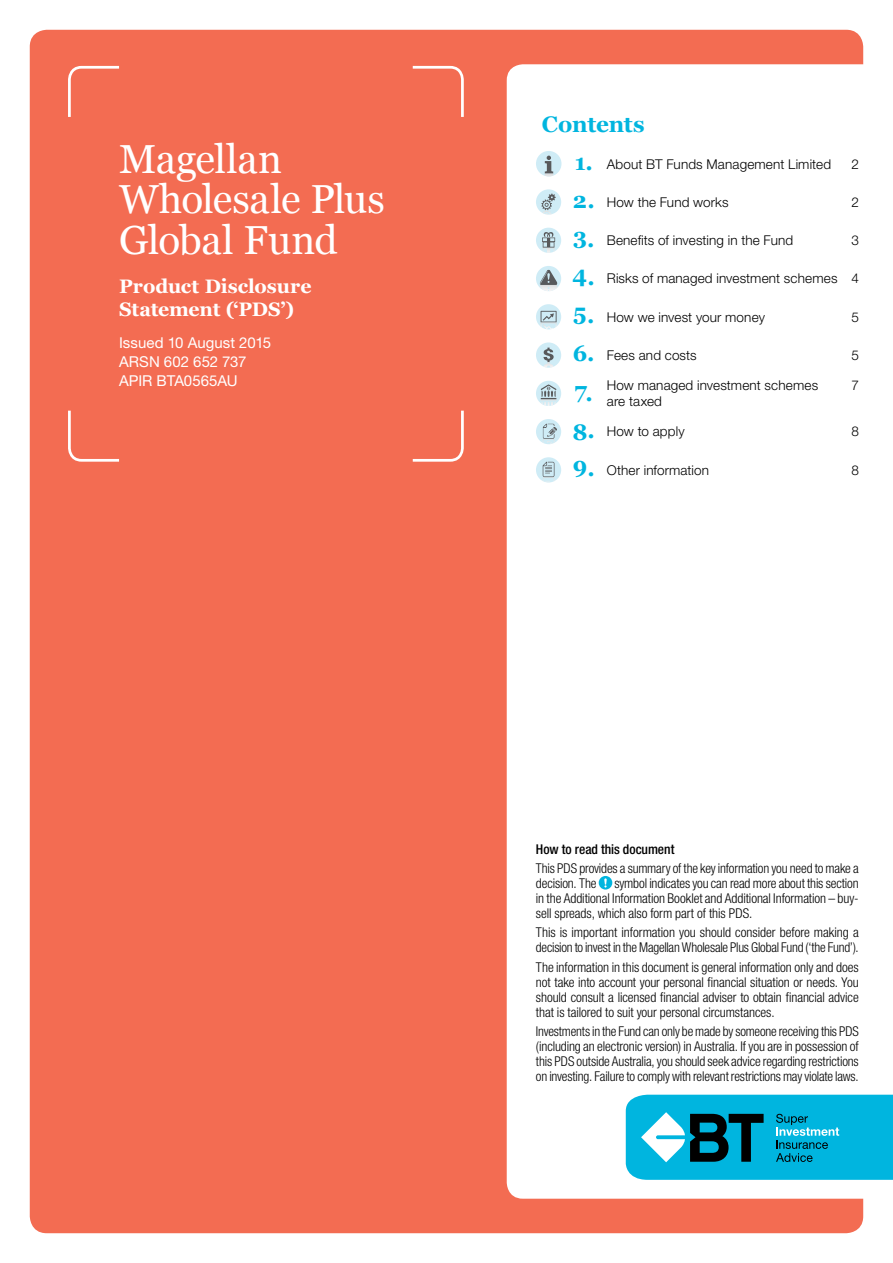
<style>
.page{position:relative;width:893px;height:1263px;background:#fff}
.page>*{position:absolute;margin:0;border:0;box-sizing:border-box;transform-origin:0 0}
.t1{font:40.5px/40.5px "Georgia";letter-spacing:-.015em;color:#fff}
.t2{font:700 22.5px "Georgia";letter-spacing:-.01em;color:#00b5df}
.t3{font:700 19.5px/22.5px "Georgia";letter-spacing:-.005em;color:#fff}
.t4{font:15px/19.2px "Helvetica Neue LT Std";color:#fff}
.t5{font:300 condensed 13.5px/15px "Helvetica Neue LT Std";letter-spacing:-.01em;color:#000;text-align:justify}
.t6{font:300 13.5px "Helvetica Neue LT Std";letter-spacing:.01em;color:#000}
.t7{font:500 condensed 13.5px "Helvetica Neue LT Std";color:#000}
.s1{font-family:"Georgia";font-weight:700;font-size:22.5px;color:#00b5df}
</style>
<div class="page">
<div style="left:30px;top:30px;width:833px;height:1203px;background:#f36c52;border-radius:17px"></div>
<div style="left:507px;top:64px;width:386px;height:1135px;background:#fff"></div>
<svg style="left:626px;top:1095px;width:267px;height:85px;background:#10a7ca"></svg>
<svg style="left:68px;top:66px;width:51px;height:51px"></svg>
<svg style="left:413px;top:66px;width:51px;height:51px"></svg>
<svg style="left:68px;top:411px;width:51px;height:51px"></svg>
<svg style="left:413px;top:411px;width:51px;height:51px"></svg>
<div style="left:536px;top:151px;width:25px;height:25px;background:#cfecf6;border-radius:50%"></div>
<svg style="left:545px;top:156px;width:8px;height:20px"></svg>
<div style="left:536px;top:189px;width:25px;height:26px;background:#cfecf6;border-radius:50%"></div>
<svg style="left:541px;top:193px;width:15px;height:22px"></svg>
<div style="left:536px;top:228px;width:25px;height:25px;background:#cfecf6;border-radius:50%"></div>
<svg style="left:542px;top:232px;width:13px;height:21px"></svg>
<div style="left:536px;top:266px;width:25px;height:25px;background:#cfecf6;border-radius:50%"></div>
<svg style="left:540px;top:270px;width:17px;height:21px"></svg>
<svg style="left:536px;top:304px;width:25px;height:25px"></svg>
<svg style="left:541px;top:311px;width:16px;height:18px"></svg>
<div style="left:536px;top:342px;width:25px;height:26px;background:#cfecf6;border-radius:50%"></div>
<svg style="left:544px;top:348px;width:10px;height:20px"></svg>
<div style="left:536px;top:381px;width:25px;height:25px;background:#cfecf6;border-radius:50%"></div>
<svg style="left:540px;top:384px;width:17px;height:22px"></svg>
<div style="left:536px;top:419px;width:25px;height:25px;background:#cfecf6;border-radius:50%"></div>
<svg style="left:543px;top:423px;width:14px;height:21px"></svg>
<div style="left:536px;top:457px;width:25px;height:25px;background:#cfecf6;border-radius:50%"></div>
<svg style="left:543px;top:462px;width:11px;height:20px"></svg>
<div style="left:599px;top:876px;width:13px;height:13px;background:#00b5df;border-radius:50%"></div>
<svg style="left:604px;top:878px;width:3px;height:9px"></svg>
<h1 class="t1" style="left:119px;top:137px;width:267px">Magellan<br>Wholesale Plus<br>Global Fund</h1>
<h3 class="t3" style="left:119px;top:274px;width:194px">Product Disclosure<br>Statement (‘PDS’)</h3>
<p class="t4" style="left:119px;top:333px;width:154px">Issued 10 August 2015<br>ARSN 602 652 737<br>APIR BTA0565AU</p>
<h2 class="t2" style="left:542px;top:107px;width:104px">Contents</h2>
<p class="t6" style="left:575px;top:155px;width:258px"><span class="s1">1.</span> About BT Funds Management Limited</p>
<p class="t6" style="left:851px;top:155px;width:9px">2</p>
<p class="t6" style="left:573px;top:194px;width:157px"><span class="s1">2.</span> How the Fund works</p>
<p class="t6" style="left:851px;top:194px;width:9px">2</p>
<p class="t6" style="left:573px;top:232px;width:222px"><span class="s1">3.</span> Benefits of investing in the Fund</p>
<p class="t6" style="left:851px;top:232px;width:9px">3</p>
<p class="t6" style="left:573px;top:270px;width:288px"><span class="s1">4.</span> Risks of managed investment schemes 4</p>
<p class="t6" style="left:573px;top:309px;width:193px"><span class="s1">5.</span> How we invest your money</p>
<p class="t6" style="left:851px;top:309px;width:9px">5</p>
<p class="t6" style="left:573px;top:347px;width:125px"><span class="s1">6.</span> Fees and costs</p>
<p class="t6" style="left:851px;top:347px;width:9px">5</p>
<h2 class="t2" style="left:575px;top:375px;width:20px">7.</h2>
<p class="t6" style="left:607px;top:377px;width:213px">How managed investment schemes</p>
<p class="t6" style="left:851px;top:377px;width:9px">7</p>
<p class="t6" style="left:607px;top:393px;width:57px">are taxed</p>
<p class="t6" style="left:573px;top:423px;width:113px"><span class="s1">8.</span> How to apply</p>
<p class="t6" style="left:851px;top:423px;width:9px">8</p>
<p class="t6" style="left:573px;top:462px;width:138px"><span class="s1">9.</span> Other information</p>
<p class="t6" style="left:851px;top:462px;width:9px">8</p>
<p class="t7" style="left:536px;top:841px;width:140px">How to read this document</p>
<p class="t5" style="left:536px;top:861px;width:324px">This PDS provides a summary of the key information you need to make a decision. The</p>
<p class="t5" style="left:536px;top:876px;width:324px;text-indent:78px">symbol indicates you can read more about this section in the Additional Information Booklet and Additional Information – buy&shy;sell spreads, which also form part of this PDS.</p>
<p class="t5" style="left:536px;top:925px;width:324px">This is important information you should consider before making a decision to invest in the Magellan Wholesale Plus Global Fund (‘the Fund’).</p>
<p class="t5" style="left:536px;top:959px;width:324px">The information in this document is general information only and does not take into account your personal financial situation or needs. You should consult a licensed financial adviser to obtain financial advice that is tailored to suit your personal circumstances.</p>
<p class="t5" style="left:536px;top:1023px;width:324px">Investments in the Fund can only be made by someone receiving this PDS (including an electronic version) in Australia. If you are in possession of this PDS outside Australia, you should seek advice regarding restrictions on investing. Failure to comply with relevant restrictions may violate laws.</p>
</div>
